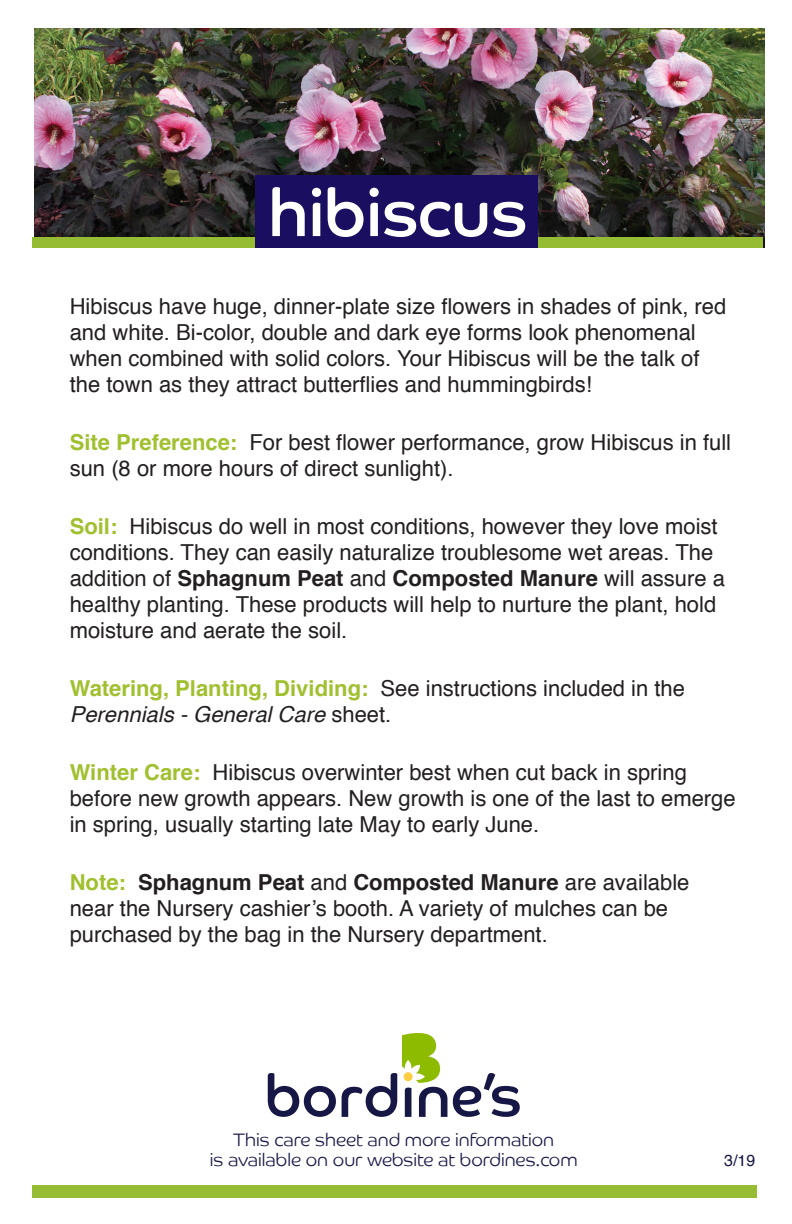
<style>
.page{position:relative;width:792px;height:1224px;background:#fff}
.page>*{position:absolute;margin:0;border:0;box-sizing:border-box;transform-origin:0 0}
.t1{font:66.4px "Co Headline";color:#fff}
.t2{font:22px/26px "Helvetica";color:#231f20}
.t3{font:italic 22px "Helvetica";color:#231f20}
.t4{font:18px "Co Headline Lt";color:#171746}
.t5{font:16px "Helvetica";color:#171746}
.s1{font-weight:700;color:#a1c030}
.s2{font-weight:700}
.s3{font-style:normal}
</style>
<div class="page">
<img style="left:34px;top:28px;width:731px;height:219px">
<div style="left:32px;top:238px;width:731px;height:10px;background:#96bc33"></div>
<div style="left:32px;top:1185px;width:725px;height:13px;background:#96bc33"></div>
<div style="left:255px;top:175px;width:282px;height:73px;background:#1a0e60"></div>
<svg style="left:268px;top:1073px;width:68px;height:44px"></svg>
<svg style="left:453px;top:1073px;width:67px;height:44px"></svg>
<svg style="left:342px;top:1033px;width:105px;height:84px"></svg>
<div style="left:404px;top:1072px;width:9px;height:9px;background:#ffcd41;border-radius:50%"></div>
<p class="t1" style="left:268px;top:173px;width:261px">hibiscus</p>
<p class="t2" style="left:70px;top:294px;width:658px">Hibiscus have huge, dinner-plate size flowers in shades of pink, red and white. Bi-color, double and dark eye forms look phenomenal when combined with solid colors. Your Hibiscus will be the talk of the town as they attract butterflies and hummingbirds!</p>
<p class="t2" style="left:70px;top:430px;width:663px"><span class="s1">Site Preference:</span> For best flower performance, grow Hibiscus in full sun (8 or more hours of direct sunlight).</p>
<p class="t2" style="left:70px;top:514px;width:649px"><span class="s1">Soil:</span> Hibiscus do well in most conditions, however they love moist conditions. They can easily naturalize troublesome wet areas. The</p>
<p class="t2" style="left:70px;top:566px;width:657px">addition of <span class="s2">Sphagnum Peat</span> and <span class="s2">Composted Manure</span> will assure a healthy planting. These products will help to nurture the plant, hold moisture and aerate the soil.</p>
<p class="t2" style="left:70px;top:676px;width:617px"><span class="s1">Watering, Planting, Dividing:</span> See instructions included in the</p>
<p class="t3" style="left:70px;top:697px;width:323px">Perennials - General Care <span class="s3">sheet.</span></p>
<p class="t2" style="left:70px;top:760px;width:667px"><span class="s1">Winter Care:</span> Hibiscus overwinter best when cut back in spring before new growth appears. New growth is one of the last to emerge in spring, usually starting late May to early June.</p>
<p class="t2" style="left:70px;top:870px;width:621px"><span class="s1">Note:</span> <span class="s2">Sphagnum Peat</span> and <span class="s2">Composted Manure</span> are available near the Nursery cashier’s booth. A variety of mulches can be purchased by the bag in the Nursery department.</p>
<p class="t4" style="left:233px;top:1129px;width:322px">This care sheet and more information</p>
<p class="t4" style="left:210px;top:1149px;width:369px">is available on our website at bordines.com</p>
<p class="t5" style="left:724px;top:1148px;width:33px">3/19</p>
</div>
